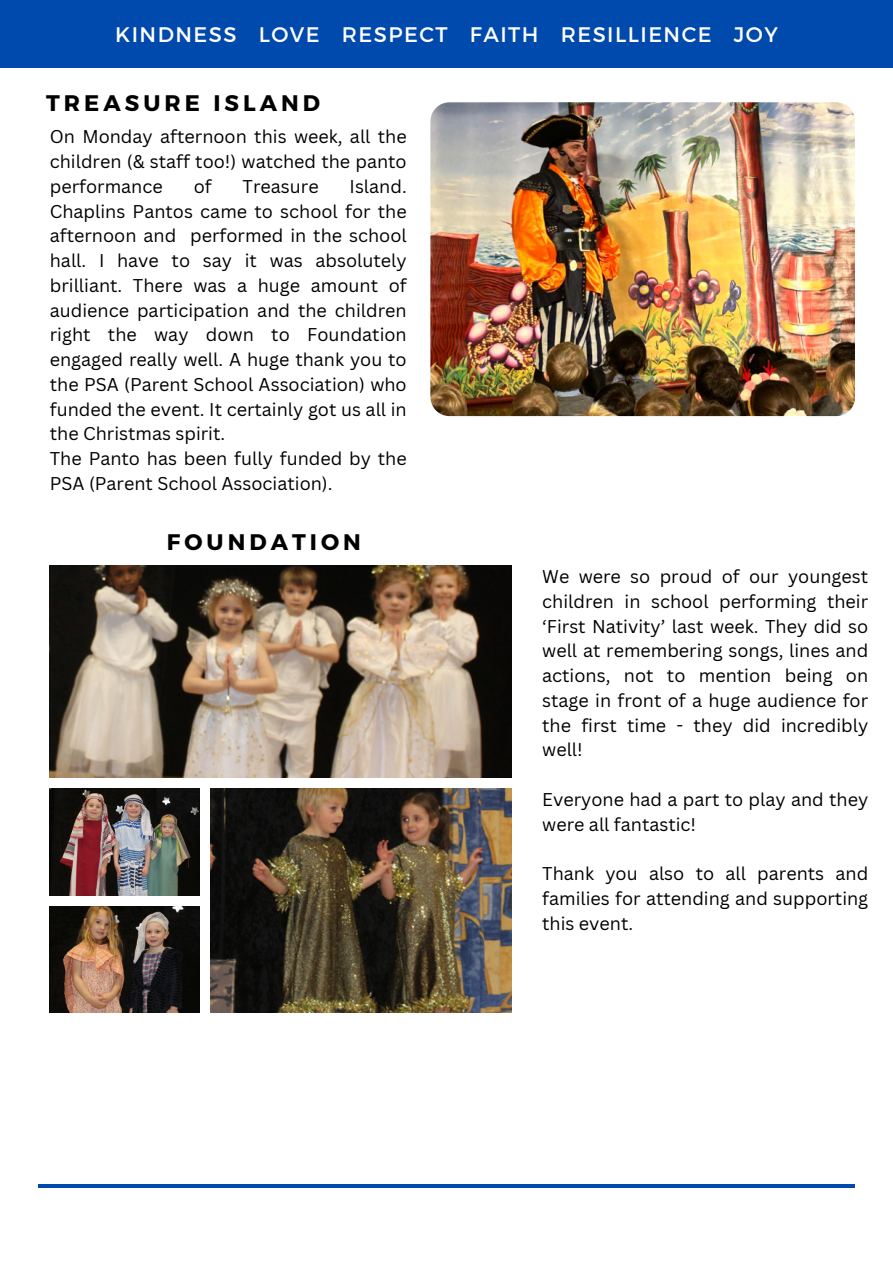
<style>
.page{position:relative;width:893px;height:1264px;background:#fff}
.page>*{position:absolute;margin:0;border:0;box-sizing:border-box;transform-origin:0 0}
.t1{font:700 22.5px "Montserrat";letter-spacing:.18em;color:#000}
.t2{font:21px "Montserrat";letter-spacing:.07em;color:#fff}
.t3{font:18px/24.8px "Canva Sans";color:#000;text-align:justify}
</style>
<div class="page">
<img style="left:50px;top:788px;width:149px;height:107px">
<img style="left:211px;top:788px;width:300px;height:224px">
<img style="left:50px;top:906px;width:149px;height:106px">
<img style="left:50px;top:566px;width:461px;height:211px">
<div style="left:0;top:0;width:892px;height:68px;background:#004aad"></div>
<hr style="left:38px;top:1184px;width:817px;height:3px;background:#004aad">
<img style="left:430px;top:102px;width:424px;height:314px">
<p class="t2" style="left:115px;top:20px;width:664px">KINDNESS LOVE RESPECT FAITH RESILLIENCE JOY</p>
<p class="t1" style="left:46px;top:88px;width:275px">TREASURE ISLAND</p>
<p class="t3" style="left:50px;top:124px;width:358px">On Monday afternoon this week, all the children (&amp; staff too!) watched the panto performance</p>
<p class="t3" style="left:194px;top:173px;width:20px">of</p>
<p class="t3" style="left:242px;top:173px;width:78px">Treasure</p>
<p class="t3" style="left:50px;top:173px;width:358px;text-indent:300px">Island.<br>Chaplins Pantos came to school for the afternoon and performed in the school hall. I have to say it was absolutely brilliant. There was a huge amount of audience participation and the children right the way down to Foundation engaged really well. A huge thank you to the PSA (Parent School Association) who funded the event. It certainly got us all in the Christmas spirit.</p>
<p class="t3" style="left:50px;top:446px;width:358px">The Panto has been fully funded by the<br>PSA (Parent School Association).</p>
<p class="t1" style="left:167px;top:527px;width:196px">FOUNDATION</p>
<p class="t3" style="left:542px;top:563px;width:327px">We were so proud of our youngest children in school performing their ‘First Nativity’ last week. They did so well at remembering songs, lines and actions, not to mention being on stage in front of a huge audience for the first time - they did incredibly well!</p>
<p class="t3" style="left:542px;top:786px;width:327px">Everyone had a part to play and they were all fantastic!</p>
<p class="t3" style="left:542px;top:860px;width:327px">Thank you also to all parents and families for attending and supporting this event.</p>
</div>
